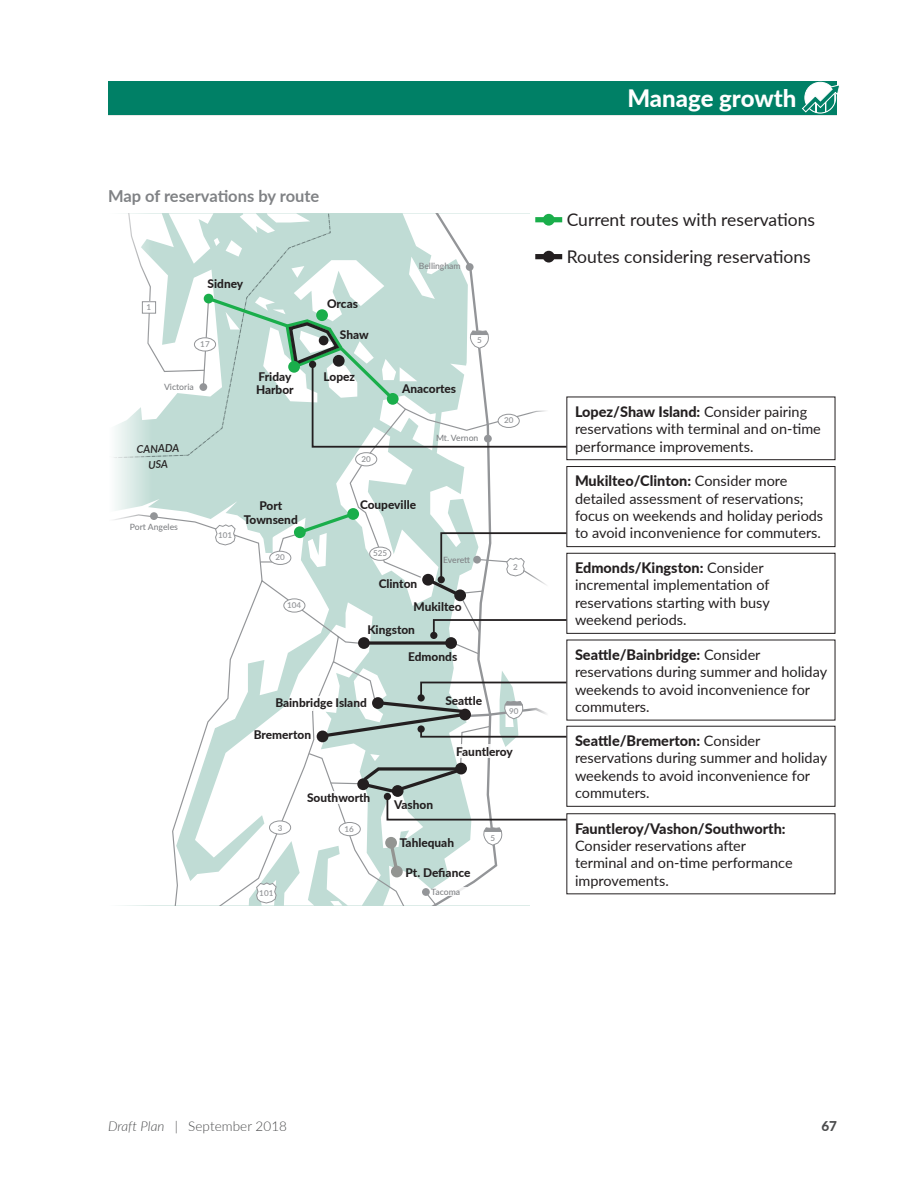
<style>
.page{position:relative;width:918px;height:1188px;background:#fff}
.page>*{position:absolute;margin:0;border:0;box-sizing:border-box;transform-origin:0 0}
.t1{font:800 24px "Lato";color:#fff}
.t2{font:17.55px/36.8px "Lato";color:#231f20}
.t3{font:700 16.5px "Lato";color:#808285}
.t4{font:14.4px/17.4px "Lato";color:#231f20}
.t5{font:800 14.4px "Lato";color:#231f20}
.t6{font:300 13.5px "Lato";letter-spacing:.005em;color:#4b4c4d}
.t7{font:800 13.5px "Lato";color:#4b4c4d}
.t8{font:800 11.85px/13.4px "Lato";color:#231f20}
.t9{font:italic 600 10.8px/15.9px "Lato";color:#231f20;text-align:center}
.t10{font:500 8.7px "Lato";color:#808285}
.t11{font:600 8.1px "Lato";color:#939598}
.s1{font-weight:800}
.s2{font-style:italic}
</style>
<div class="page">
<hr style="left:108px;top:114px;width:729px;height:1px;background:#a0a1a0">
<div style="left:108px;top:81px;width:729px;height:33px;background:#008066"></div>
<div style="left:804px;top:82px;width:32px;height:32px;border:1px solid #fff;border-radius:50%"></div>
<svg style="left:802px;top:84px;width:38px;height:29px"></svg>
<svg style="left:172px;top:655px;width:206px;height:250px"></svg>
<svg style="left:387px;top:655px;width:97px;height:26px"></svg>
<svg style="left:256px;top:882px;width:21px;height:22px"></svg>
<div style="left:269px;top:821px;width:22px;height:13px;background:#fff;border-radius:50%"></div>
<div style="left:269px;top:821px;width:22px;height:14px;border:1px solid #939598;border-radius:50%"></div>
<div style="left:567px;top:397px;width:268px;height:63px;border:1px solid #231f20"></div>
<div style="left:567px;top:466px;width:268px;height:81px;border:1px solid #231f20"></div>
<div style="left:567px;top:553px;width:268px;height:81px;border:1px solid #231f20"></div>
<div style="left:567px;top:726px;width:268px;height:81px;border:1px solid #231f20"></div>
<div style="left:567px;top:813px;width:268px;height:81px;border:1px solid #231f20"></div>
<svg style="left:308px;top:681px;width:260px;height:224px"></svg>
<div style="left:384px;top:793px;width:7px;height:7px;background:#231f20;border-radius:50%"></div>
<svg style="left:113px;top:213px;width:455px;height:442px"></svg>
<div style="left:288px;top:361px;width:12px;height:12px;background:#1aae4b;border-radius:50%"></div>
<div style="left:535px;top:217px;width:27px;height:5px;background:#1aae4b"></div>
<div style="left:535px;top:254px;width:27px;height:5px;background:#231f20"></div>
<div style="left:543px;top:214px;width:12px;height:12px;background:#1aae4b;border-radius:50%"></div>
<div style="left:543px;top:251px;width:12px;height:12px;background:#231f20;border-radius:50%"></div>
<p class="t3" style="left:108px;top:184px;width:213px">Map of reservations by route</p>
<p class="t11" style="left:147px;top:301px;width:6px">1</p>
<p class="t8" style="left:208px;top:277px;width:37px">Sidney</p>
<p class="t11" style="left:200px;top:338px;width:11px">17</p>
<p class="t10" style="left:164px;top:381px;width:31px">Victoria</p>
<p class="t8" style="left:256px;top:369px;width:39px">Friday<br>Harbor</p>
<p class="t9" style="left:136px;top:441px;width:44px;rotate:-2deg">CANADA<br>USA</p>
<p class="t10" style="left:130px;top:521px;width:50px">Port Angeles</p>
<p class="t11" style="left:218px;top:529px;width:16px">101</p>
<p class="t8" style="left:244px;top:499px;width:55px;text-align:center">Port<br>Townsend</p>
<p class="t11" style="left:275px;top:552px;width:11px">20</p>
<p class="t11" style="left:287px;top:599px;width:16px">104</p>
<p class="t8" style="left:327px;top:297px;width:32px">Orcas</p>
<p class="t8" style="left:340px;top:327px;width:30px">Shaw</p>
<p class="t8" style="left:324px;top:369px;width:33px">Lopez</p>
<p class="t11" style="left:362px;top:453px;width:11px">20</p>
<p class="t10" style="left:419px;top:260px;width:43px">Bellingham</p>
<p class="t8" style="left:402px;top:381px;width:56px">Anacortes</p>
<p class="t11" style="left:477px;top:335px;width:6px">5</p>
<p class="t10" style="left:436px;top:431px;width:44px">Mt. Vernon</p>
<p class="t8" style="left:360px;top:497px;width:58px">Coupeville</p>
<p class="t11" style="left:373px;top:547px;width:16px">525</p>
<p class="t8" style="left:379px;top:576px;width:40px">Clinton</p>
<p class="t10" style="left:443px;top:553px;width:29px">Everett</p>
<p class="t8" style="left:414px;top:599px;width:50px">Mukilteo</p>
<p class="t8" style="left:367px;top:622px;width:49px">Kingston</p>
<p class="t8" style="left:408px;top:650px;width:51px">Edmonds</p>
<p class="t8" style="left:275px;top:695px;width:93px">Bainbridge Island</p>
<p class="t8" style="left:254px;top:728px;width:59px">Bremerton</p>
<p class="t8" style="left:445px;top:693px;width:38px">Seattle</p>
<p class="t11" style="left:504px;top:414px;width:11px">20</p>
<p class="t11" style="left:513px;top:561px;width:6px">2</p>
<p class="t11" style="left:509px;top:705px;width:11px">90</p>
<p class="t8" style="left:307px;top:790px;width:65px">Southworth</p>
<p class="t11" style="left:278px;top:822px;width:6px">3</p>
<p class="t11" style="left:344px;top:823px;width:11px">16</p>
<p class="t11" style="left:259px;top:887px;width:16px">101</p>
<p class="t8" style="left:394px;top:797px;width:41px">Vashon</p>
<p class="t8" style="left:456px;top:744px;width:58px">Fauntleroy</p>
<p class="t8" style="left:400px;top:836px;width:56px">Tahlequah</p>
<p class="t8" style="left:406px;top:865px;width:66px">Pt. Defiance</p>
<p class="t10" style="left:431px;top:885px;width:30px">Tacoma</p>
<p class="t11" style="left:490px;top:832px;width:6px">5</p>
<h1 class="t1" style="left:627px;top:81px;width:171px">Manage growth</h1>
<p class="t2" style="left:567px;top:200px;width:250px">Current routes with reservations<br>Routes considering reservations</p>
<p class="t4" style="left:575px;top:402px;width:247px"><span class="s1">Lopez/Shaw Island:</span> Consider pairing reservations with terminal and on-time performance improvements.</p>
<p class="t4" style="left:575px;top:472px;width:250px"><span class="s1">Mukilteo/Clinton:</span> Consider more detailed assessment of reservations; focus on weekends and holiday periods to avoid inconvenience for commuters.</p>
<p class="t4" style="left:575px;top:559px;width:196px"><span class="s1">Edmonds/Kingston:</span> Consider incremental implementation of reservations starting with busy weekend periods.</p>
<p class="t4" style="left:575px;top:645px;width:254px"><span class="s1">Seattle/Bainbridge:</span> Consider reservations during summer and holiday weekends to avoid inconvenience for commuters.</p>
<p class="t4" style="left:575px;top:732px;width:254px"><span class="s1">Seattle/Bremerton:</span> Consider reservations during summer and holiday weekends to avoid inconvenience for commuters.</p>
<p class="t5" style="left:575px;top:818px;width:212px">Fauntleroy/Vashon/Southworth:</p>
<p class="t4" style="left:575px;top:836px;width:219px">Consider reservations after terminal and on-time performance improvements.</p>
<p class="t6" style="left:108px;top:1117px;width:181px"><span class="s2">Draft Plan</span> | September 2018</p>
<p class="t7" style="left:821px;top:1116px;width:17px">67</p>
</div>
